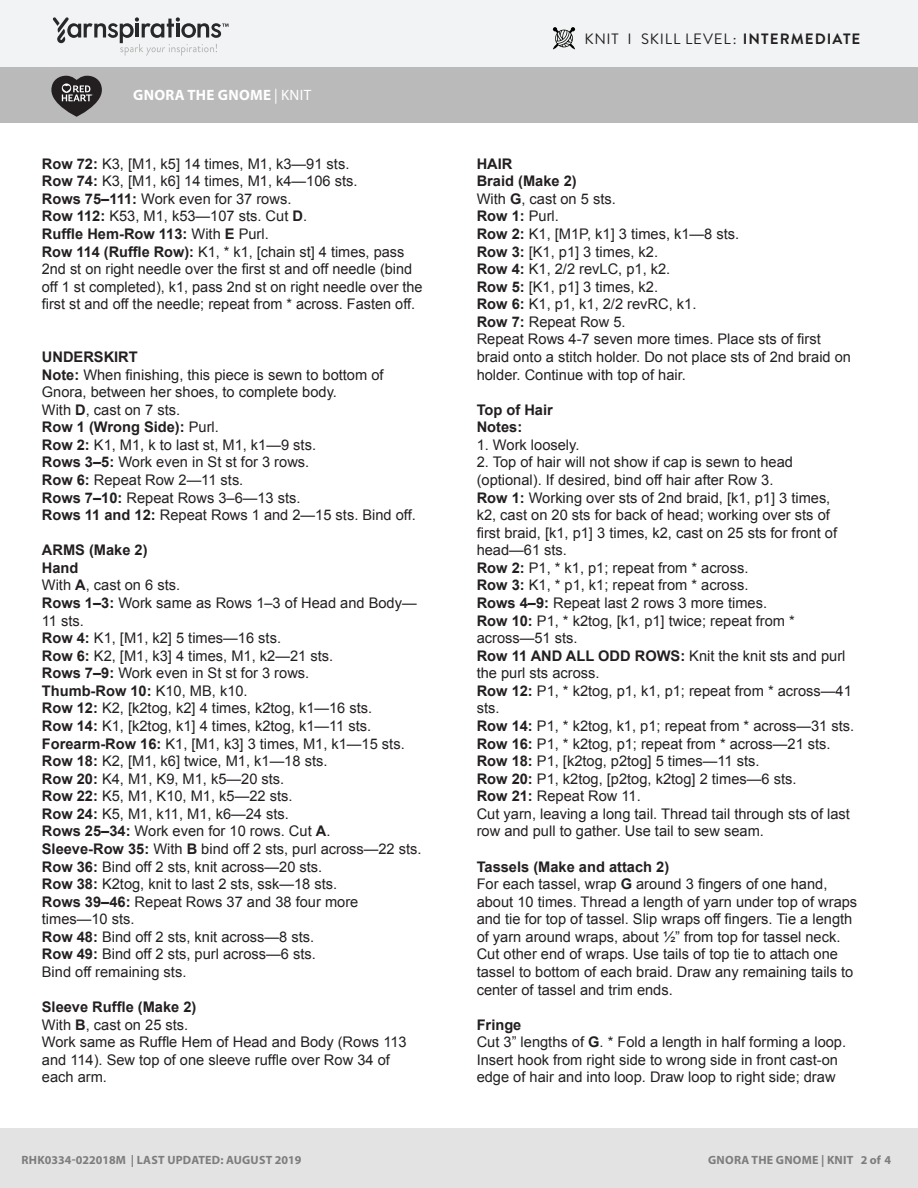
<style>
.page{position:relative;width:918px;height:1188px;background:#fff}
.page>*{position:absolute;margin:0;border:0;box-sizing:border-box;transform-origin:0 0}
.Skill_Level{font:15px "Brandon Grotesque";letter-spacing:.055em;color:#231f20}
.Pattern_Title{font:700 15px "Myriad Pro";letter-spacing:.02em;color:#fff}
.t1{font:14.7px/17.5px "Arial";color:#231f20}
.t2{font:700 14.7px/17.5px "Arial";color:#231f20}
.t3{font:700 12px "Myriad Pro";letter-spacing:.02em;color:#7d7d7d}
.s1{font-weight:400}
.s2{font-weight:700}
</style>
<div class="page">
<div style="left:0;top:0;width:918px;height:68px;background:#f2f3f4"></div>
<div style="left:0;top:68px;width:918px;height:55px;background:#bbbaba"></div>
<svg style="left:53px;top:17px;width:176px;height:39px"></svg>
<svg style="left:51px;top:76px;width:51px;height:41px"></svg>
<div style="left:0;top:1128px;width:918px;height:60px;background:#e4e3e3"></div>
<svg style="left:553px;top:27px;width:22px;height:22px"></svg>
<p class="Pattern_Title" style="left:133px;top:85px;width:179px">GNORA THE GNOME <span class="s1">| KNIT</span></p>
<p class="t1" style="left:42px;top:155px;width:382px"><span class="s2">Row 72:</span> K3, [M1, k5] 14 times, M1, k3—91 sts.<br><span class="s2">Row 74:</span> K3, [M1, k6] 14 times, M1, k4—106 sts.<br><span class="s2">Rows 75–111:</span> Work even for 37 rows.<br><span class="s2">Row 112:</span> K53, M1, k53—107 sts. Cut <span class="s2">D</span>.<br><span class="s2">Ruffle Hem-Row 113:</span> With <span class="s2">E</span> Purl.<br><span class="s2">Row 114 (Ruffle Row):</span> K1, * k1, [chain st] 4 times, pass 2nd st on right needle over the first st and off needle (bind off 1 st completed), k1, pass 2nd st on right needle over the first st and off the needle; repeat from * across. Fasten off.</p>
<p class="t1" style="left:42px;top:348px;width:376px"><span class="s2">UNDERSKIRT<br>Note:</span> When finishing, this piece is sewn to bottom of Gnora, between her shoes, to complete body.<br>With <span class="s2">D</span>, cast on 7 sts.<br><span class="s2">Row 1 (Wrong Side):</span> Purl.<br><span class="s2">Row 2:</span> K1, M1, k to last st, M1, k1—9 sts.<br><span class="s2">Rows 3–5:</span> Work even in St st for 3 rows.<br><span class="s2">Row 6:</span> Repeat Row 2—11 sts.<br><span class="s2">Rows 7–10:</span> Repeat Rows 3–6—13 sts.<br><span class="s2">Rows 11 and 12:</span> Repeat Rows 1 and 2—15 sts. Bind off.</p>
<p class="t1" style="left:42px;top:542px;width:381px"><span class="s2">ARMS (Make 2)<br>Hand<br></span>With <span class="s2">A</span>, cast on 6 sts.<br><span class="s2">Rows 1–3:</span> Work same as Rows 1–3 of Head and Body— 11 sts.<br><span class="s2">Row 4:</span> K1, [M1, k2] 5 times—16 sts.<br><span class="s2">Row 6:</span> K2, [M1, k3] 4 times, M1, k2—21 sts.<br><span class="s2">Rows 7–9:</span> Work even in St st for 3 rows.<br><span class="s2">Thumb-Row 10:</span> K10, MB, k10.<br><span class="s2">Row 12:</span> K2, [k2tog, k2] 4 times, k2tog, k1—16 sts.<br><span class="s2">Row 14:</span> K1, [k2tog, k1] 4 times, k2tog, k1—11 sts.<br><span class="s2">Forearm-Row 16:</span> K1, [M1, k3] 3 times, M1, k1—15 sts.<br><span class="s2">Row 18:</span> K2, [M1, k6] twice, M1, k1—18 sts.<br><span class="s2">Row 20:</span> K4, M1, K9, M1, k5—20 sts.<br><span class="s2">Row 22:</span> K5, M1, K10, M1, k5—22 sts.<br><span class="s2">Row 24:</span> K5, M1, k11, M1, k6—24 sts.<br><span class="s2">Rows 25–34:</span> Work even for 10 rows. Cut <span class="s2">A</span>.<br><span class="s2">Sleeve-Row 35:</span> With <span class="s2">B</span> bind off 2 sts, purl across—22 sts.<br><span class="s2">Row 36:</span> Bind off 2 sts, knit across—20 sts.<br><span class="s2">Row 38:</span> K2tog, knit to last 2 sts, ssk—18 sts.<br><span class="s2">Rows 39–46:</span> Repeat Rows 37 and 38 four more times—10 sts.<br><span class="s2">Row 48:</span> Bind off 2 sts, knit across—8 sts.<br><span class="s2">Row 49:</span> Bind off 2 sts, purl across—6 sts.<br>Bind off remaining sts.</p>
<p class="t1" style="left:42px;top:998px;width:366px"><span class="s2">Sleeve Ruffle (Make 2)<br></span>With <span class="s2">B</span>, cast on 25 sts.<br>Work same as Ruffle Hem of Head and Body (Rows 113 and 114). Sew top of one sleeve ruffle over Row 34 of each arm.</p>
<p class="Skill_Level" style="left:584px;top:29px;width:277px">KNIT I SKILL LEVEL: <span class="s2">INTERMEDIATE</span></p>
<p class="t1" style="left:477px;top:155px;width:376px"><span class="s2">HAIR<br>Braid (Make 2)<br></span>With <span class="s2">G</span>, cast on 5 sts.<br><span class="s2">Row 1:</span> Purl.<br><span class="s2">Row 2:</span> K1, [M1P, k1] 3 times, k1—8 sts.<br><span class="s2">Row 3:</span> [K1, p1] 3 times, k2.<br><span class="s2">Row 4:</span> K1, 2/2 revLC, p1, k2.<br><span class="s2">Row 5:</span> [K1, p1] 3 times, k2.<br><span class="s2">Row 6:</span> K1, p1, k1, 2/2 revRC, k1.<br><span class="s2">Row 7:</span> Repeat Row 5.<br>Repeat Rows 4-7 seven more times. Place sts of first braid onto a stitch holder. Do not place sts of 2nd braid on holder. Continue with top of hair.</p>
<p class="t2" style="left:477px;top:401px;width:78px">Top of Hair<br>Notes:</p>
<p class="t1" style="left:477px;top:436px;width:104px">1. Work loosely.</p>
<p class="t1" style="left:477px;top:454px;width:379px">2. Top of hair will not show if cap is sewn to head (optional). If desired, bind off hair after Row 3.<br><span class="s2">Row 1:</span> Working over sts of 2nd braid, [k1, p1] 3 times,<br>k2, cast on 20 sts for back of head; working over sts of first braid, [k1, p1] 3 times, k2, cast on 25 sts for front of head—61 sts.<br><span class="s2">Row 2:</span> P1, * k1, p1; repeat from * across.<br><span class="s2">Row 3:</span> K1, * p1, k1; repeat from * across.<br><span class="s2">Rows 4–9:</span> Repeat last 2 rows 3 more times.<br><span class="s2">Row 10:</span> P1, * k2tog, [k1, p1] twice; repeat from * across—51 sts.<br><span class="s2">Row 11 AND ALL ODD ROWS:</span> Knit the knit sts and purl the purl sts across.<br><span class="s2">Row 12:</span> P1, * k2tog, p1, k1, p1; repeat from * across—41 sts.<br><span class="s2">Row 14:</span> P1, * k2tog, k1, p1; repeat from * across—31 sts.<br><span class="s2">Row 16:</span> P1, * k2tog, p1; repeat from * across—21 sts.<br><span class="s2">Row 18:</span> P1, [k2tog, p2tog] 5 times—11 sts.<br><span class="s2">Row 20:</span> P1, k2tog, [p2tog, k2tog] 2 times—6 sts.<br><span class="s2">Row 21:</span> Repeat Row 11.<br>Cut yarn, leaving a long tail. Thread tail through sts of last row and pull to gather. Use tail to sew seam.</p>
<p class="t1" style="left:477px;top:858px;width:382px"><span class="s2">Tassels (Make and attach 2)<br></span>For each tassel, wrap <span class="s2">G</span> around 3 fingers of one hand, about 10 times. Thread a length of yarn under top of wraps and tie for top of tassel. Slip wraps off fingers. Tie a length of yarn around wraps, about ½” from top for tassel neck.<br>Cut other end of wraps. Use tails of top tie to attach one tassel to bottom of each braid. Draw any remaining tails to center of tassel and trim ends.</p>
<p class="t1" style="left:477px;top:1016px;width:371px"><span class="s2">Fringe<br></span>Cut 3” lengths of <span class="s2">G</span>. * Fold a length in half forming a loop.<br>Insert hook from right side to wrong side in front cast-on edge of hair and into loop. Draw loop to right side; draw</p>
<p class="t3" style="left:22px;top:1152px;width:281px">RHK0334-022018M | LAST UPDATED: AUGUST 2019</p>
<p class="t3" style="left:708px;top:1152px;width:184px">GNORA THE GNOME | KNIT 2 of 4</p>
</div>
